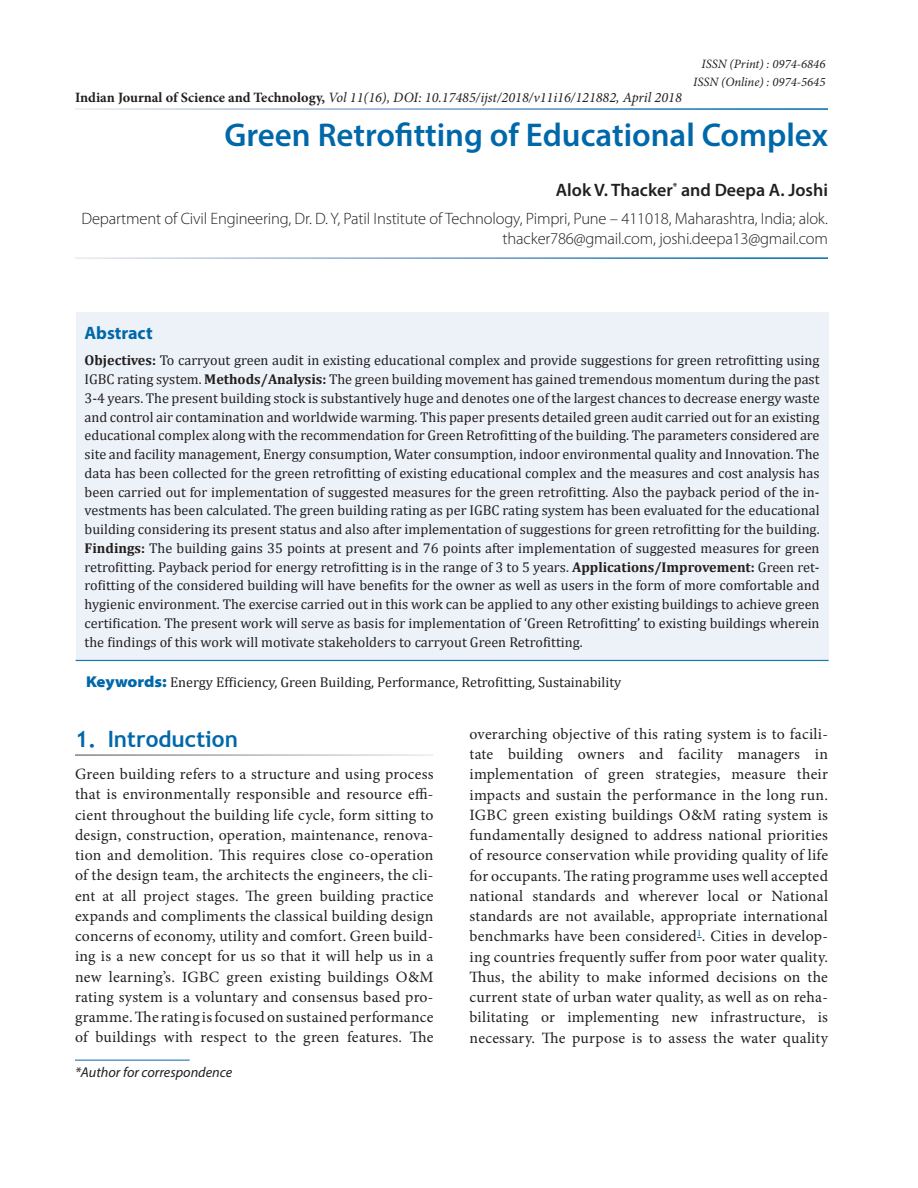
<style>
.page{position:relative;width:918px;height:1188px;background:#fff}
.page>*{position:absolute;margin:0;border:0;box-sizing:border-box;transform-origin:0 0}
.AT{font:600 33px "Myriad Pro";color:#0068a9}
.t1{font:700 22.5px "Trebuchet MS";color:#0068a9}
.Author{font:600 18px "Myriad Pro";color:#231f20}
.Abs_Head{font:700 18px "Myriad Pro";color:#0068a9}
.Affiliation{font:300 16.5px/19.5px "Myriad Pro";letter-spacing:-.01em;color:#231f20;text-align:right}
.Text{font:15.75px/20.2px "Minion Pro";letter-spacing:.02em;color:#231f20;text-align:justify}
.Abs_Text1{font:14.25px/18.8px "Cambria";color:#231f20;text-align:justify}
.t2{font:italic 14.25px "Minion Pro";color:#231f20}
.Keyword{font:14.25px "Cambria";color:#231f20}
.Footnote1{font:italic 14.25px "Myriad Pro";color:#231f20}
.t3{font:italic 12.75px "Minion Pro";color:#231f20}
.s1{font-weight:700;font-style:normal}
.s2{font-weight:700}
.s3{font-family:"Myriad Pro";font-weight:900;font-stretch:semi-expanded;font-size:15.75px;color:#0068a9}
</style>
<div class="page">
<div style="left:76px;top:312px;width:753px;height:349px;background:#edf2f8"></div>
<hr style="left:76px;top:660px;width:753px;height:1px;background:#0068a9">
<hr style="left:75px;top:1060px;width:115px;height:1px;background:#0068a9">
<p class="t2" style="left:75px;top:87px;width:608px"><span class="s1">Indian Journal of Science and Technology,</span> Vol 11(16), DOI: 10.17485/ijst/2018/v11i16/121882, April 2018</p>
<p class="t3" style="left:702px;top:55px;width:125px">ISSN (Print) : 0974-6846</p>
<p class="t3" style="left:693px;top:73px;width:134px">ISSN (Online) : 0974-5645</p>
<p class="AT" style="left:224px;top:114px;width:605px">Green Retrofitting of Educational Complex</p>
<p class="Author" style="left:556px;top:178px;width:274px">Alok V. Thacker<sup>*</sup> and Deepa A. Joshi</p>
<p class="Affiliation" style="left:81px;top:209px;width:748px">Department of Civil Engineering, Dr. D. Y, Patil Institute of Technology, Pimpri, Pune – 411018, Maharashtra, India; alok. thacker786@gmail.com, joshi.deepa13@gmail.com</p>
<p class="Abs_Head" style="left:85px;top:321px;width:70px">Abstract</p>
<p class="Abs_Text1" style="left:85px;top:351px;width:737px"><span class="s2">Objectives:</span> To carryout green audit in existing educational complex and provide suggestions for green retrofitting using IGBC rating system. <span class="s2">Methods/Analysis:</span> The green building movement has gained tremendous momentum during the past 3-4 years. The present building stock is substantively huge and denotes one of the largest chances to decrease energy waste and control air contamination and worldwide warming. This paper presents detailed green audit carried out for an existing educational complex along with the recommendation for Green Retrofitting of the building. The parameters considered are site and facility management, Energy consumption, Water consumption, indoor environmental quality and Innovation. The data has been collected for the green retrofitting of existing educational complex and the measures and cost analysis has been carried out for implementation of suggested measures for the green retrofitting. Also the payback period of the in&shy;vestments has been calculated. The green building rating as per IGBC rating system has been evaluated for the educational building considering its present status and also after implementation of suggestions for green retrofitting for the building.<br><span class="s2">Findings:</span> The building gains 35 points at present and 76 points after implementation of suggested measures for green retrofitting. Payback period for energy retrofitting is in the range of 3 to 5 years. <span class="s2">Applications/Improvement:</span> Green ret&shy;rofitting of the considered building will have benefits for the owner as well as users in the form of more comfortable and hygienic environment. The exercise carried out in this work can be applied to any other existing buildings to achieve green certification. The present work will serve as basis for implementation of ‘Green Retrofitting’ to existing buildings wherein the findings of this work will motivate stakeholders to carryout Green Retrofitting.</p>
<p class="Keyword" style="left:86px;top:674px;width:537px"><span class="s3">Keywords:</span> Energy Efficiency, Green Building, Performance, Retrofitting, Sustainability</p>
<h1 class="t1" style="left:75px;top:725px;width:164px">1. Introduction</h1>
<p class="Text" style="left:75px;top:764px;width:360px">Green building refers to a structure and using process that is environmentally responsible and resource effi&shy;cient throughout the building life cycle, form sitting to design, construction, operation, maintenance, renova&shy;tion and demolition. This requires close co-operation of the design team, the architects the engineers, the cli&shy;ent at all project stages. The green building practice expands and compliments the classical building design concerns of economy, utility and comfort. Green build&shy;ing is a new concept for us so that it will help us in a new learning’s. IGBC green existing buildings O&amp;M rating system is a voluntary and consensus based pro&shy;gramme. The rating is focused on sustained performance of buildings with respect to the green features. The</p>
<p class="Text" style="left:470px;top:724px;width:360px">overarching objective of this rating system is to facili&shy;tate building owners and facility managers in implementation of green strategies, measure their impacts and sustain the performance in the long run.<br>IGBC green existing buildings O&amp;M rating system is fundamentally designed to address national priorities of resource conservation while providing quality of life for occupants. The rating programme uses well accepted national standards and wherever local or National standards are not available, appropriate international benchmarks have been considered<sup>1</sup>. Cities in develop&shy;ing countries frequently suffer from poor water quality.<br>Thus, the ability to make informed decisions on the current state of urban water quality, as well as on reha&shy;bilitating or implementing new infrastructure, is necessary. The purpose is to assess the water quality</p>
<p class="Footnote1" style="left:75px;top:1063px;width:159px">*Author for correspondence</p>
</div>
